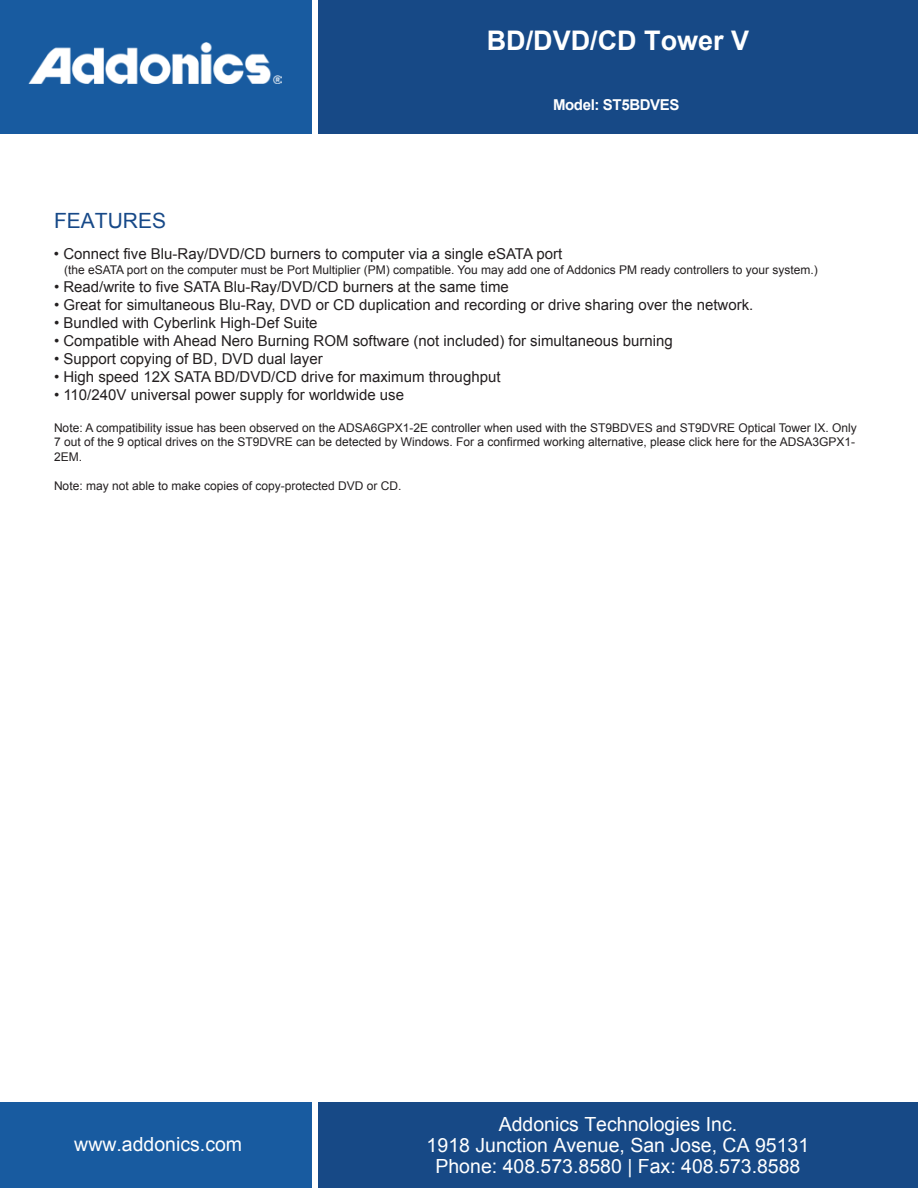
<style>
.page{position:relative;width:918px;height:1188px;background:#fff}
.page>*{position:absolute;margin:0;border:0;box-sizing:border-box;transform-origin:0 0}
.t1{font:700 27px "Arial";color:#fff}
.t2{font:21px "Arial";color:#174988}
.t3{font:19.5px/21px "Arial";color:#fff;text-align:center}
.t4{font:15px "Arial";color:#231f20}
.t5{font:700 15px "Arial";letter-spacing:-.025em;color:#fff}
.t6{font:12px/14.4px "Arial";color:#231f20}
</style>
<div class="page">
<div style="left:0;top:0;width:312px;height:134px;background:#185ba0"></div>
<div style="left:0;top:1102px;width:312px;height:86px;background:#185ba0"></div>
<div style="left:318px;top:1102px;width:600px;height:86px;background:#174986"></div>
<img style="left:28px;top:42px;width:253px;height:42px">
<div style="left:318px;top:0;width:600px;height:134px;background:#174986"></div>
<h1 class="t1" style="left:487px;top:22px;width:264px">BD/DVD/CD Tower V</h1>
<h2 class="t2" style="left:54px;top:207px;width:114px">FEATURES</h2>
<p class="t5" style="left:553px;top:94px;width:128px">Model: ST5BDVES</p>
<p class="t4" style="left:54px;top:244px;width:510px">• Connect five Blu-Ray/DVD/CD burners to computer via a single eSATA port</p>
<p class="t6" style="left:64px;top:262px;width:755px">(the eSATA port on the computer must be Port Multiplier (PM) compatible. You may add one of Addonics PM ready controllers to your system.)</p>
<p class="t4" style="left:54px;top:277px;width:456px">• Read/write to five SATA Blu-Ray/DVD/CD burners at the same time</p>
<p class="t4" style="left:54px;top:295px;width:701px">• Great for simultaneous Blu-Ray, DVD or CD duplication and recording or drive sharing over the network.</p>
<p class="t4" style="left:54px;top:313px;width:265px">• Bundled with Cyberlink High-Def Suite</p>
<p class="t4" style="left:54px;top:331px;width:620px">• Compatible with Ahead Nero Burning ROM software (not included) for simultaneous burning</p>
<p class="t4" style="left:54px;top:349px;width:270px">• Support copying of BD, DVD dual layer</p>
<p class="t4" style="left:54px;top:367px;width:448px">• High speed 12X SATA BD/DVD/CD drive for maximum throughput</p>
<p class="t4" style="left:54px;top:385px;width:352px">• 110/240V universal power supply for worldwide use</p>
<p class="t6" style="left:54px;top:421px;width:804px">Note: A compatibility issue has been observed on the ADSA6GPX1-2E controller when used with the ST9BDVES and ST9DVRE Optical Tower IX. Only<br>7 out of the 9 optical drives on the ST9DVRE can be detected by Windows. For a confirmed working alternative, please click here for the ADSA3GPX1-<br>2EM.</p>
<p class="t6" style="left:54px;top:478px;width:349px">Note: may not able to make copies of copy-protected DVD or CD.</p>
<h3 class="t3" style="left:74px;top:1133px;width:169px">www.addonics.com</h3>
<h3 class="t3" style="left:427px;top:1114px;width:384px">Addonics Technologies Inc.<br>1918 Junction Avenue, San Jose, CA 95131<br>Phone: 408.573.8580 | Fax: 408.573.8588</h3>
</div>
